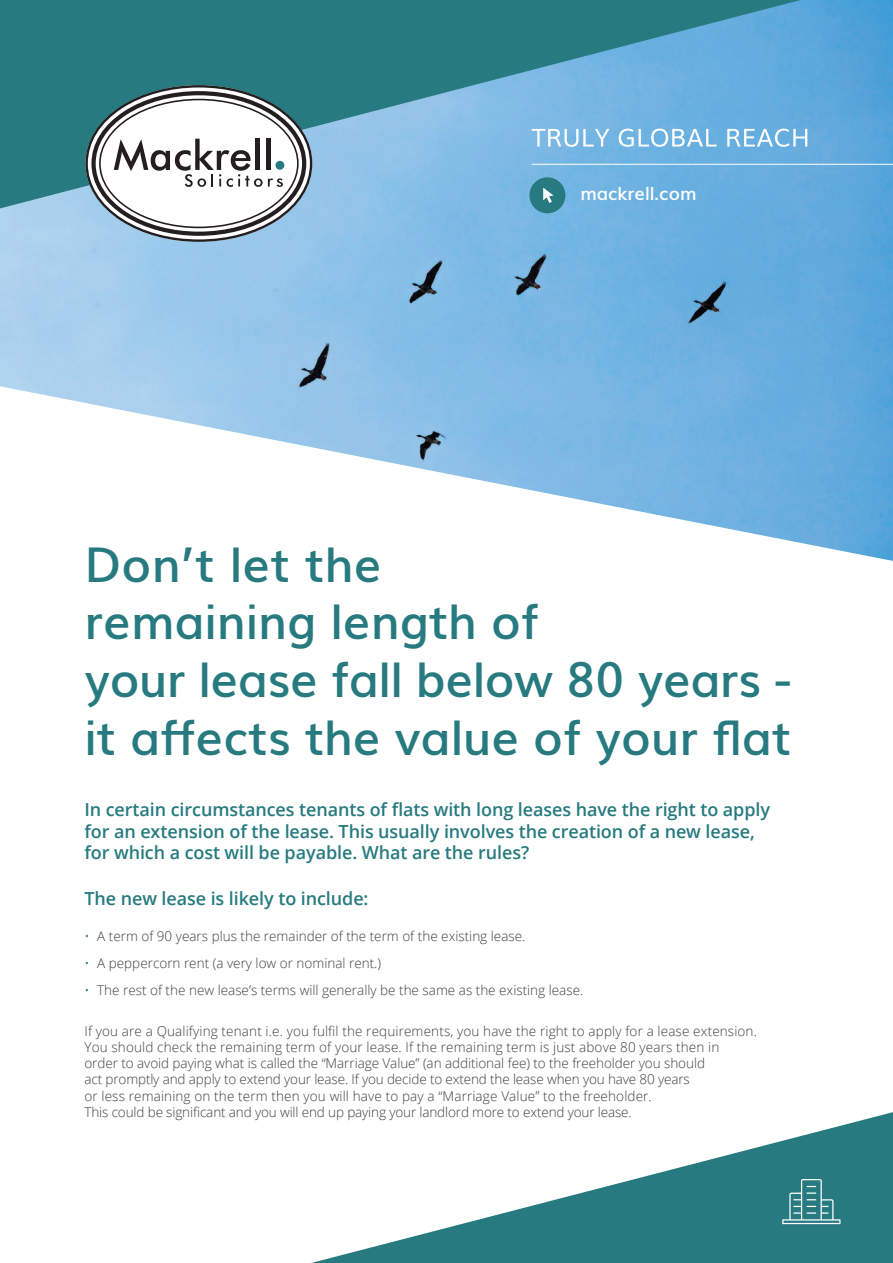
<style>
.page{position:relative;width:893px;height:1263px;background:#fff}
.page>*{position:absolute;margin:0;border:0;box-sizing:border-box;transform-origin:0 0}
.t1{font:600 48px/57.6px "Muli";color:#277a7f}
.t2{font:600 18.15px "Muli";color:#fff}
.t3{font:600 18px/21.6px "Open Sans";letter-spacing:-.005em;color:#277a7f}
.t4{font:300 13.5px/16.2px "Open Sans";color:#3e3e3f}
.s1{color:#277a7f}
</style>
<div class="page">
<svg style="left:311px;top:1112px;width:582px;height:151px"></svg>
<img style="left:0;top:0;width:893px;height:561px">
<svg style="left:0;top:0;width:801px;height:208px;background:#4e97b0"></svg>
<svg style="left:532px;top:129px;width:275px;height:18px"></svg>
<hr style="left:532px;top:164px;width:361px;height:1px;background:#fff">
<div style="left:529px;top:177px;width:36px;height:36px;background:#277a7f;border-radius:50%"></div>
<svg style="left:543px;top:188px;width:10px;height:15px"></svg>
<svg style="left:85px;top:85px;width:227px;height:157px"></svg>
<hr style="left:256px;top:139px;width:4px;height:31px;background:#231f20">
<hr style="left:267px;top:139px;width:4px;height:31px;background:#231f20">
<svg style="left:782px;top:1179px;width:58px;height:45px;background:#4c9195"></svg>
<p class="t2" style="left:580px;top:178px;width:118px">mackrell.com</p>
<p class="t1" style="left:84px;top:532px;width:708px">Don’t let the<br>remaining length of<br>your lease fall below 80 years - it affects the value of your flat</p>
<p class="t3" style="left:84px;top:798px;width:687px">In certain circumstances tenants of flats with long leases have the right to apply for an extension of the lease. This usually involves the creation of a new lease, for which a cost will be payable. What are the rules?</p>
<p class="t3" style="left:84px;top:887px;width:286px">The new lease is likely to include:</p>
<p class="t4" style="left:84px;top:928px;width:442px"><span class="s1">•</span> A term of 90 years plus the remainder of the term of the existing lease.</p>
<p class="t4" style="left:84px;top:955px;width:298px"><span class="s1">•</span> A peppercorn rent (a very low or nominal rent.)</p>
<p class="t4" style="left:84px;top:981px;width:500px"><span class="s1">•</span> The rest of the new lease’s terms will generally be the same as the existing lease.</p>
<p class="t4" style="left:84px;top:1022px;width:674px">If you are a Qualifying tenant i.e. you fulfil the requirements, you have the right to apply for a lease extension.<br>You should check the remaining term of your lease. If the remaining term is just above 80 years then in<br>order to avoid paying what is called the “Marriage Value” (an additional fee) to the freeholder you should<br>act promptly and apply to extend your lease. If you decide to extend the lease when you have 80 years<br>or less remaining on the term then you will have to pay a “Marriage Value” to the freeholder.<br>This could be significant and you will end up paying your landlord more to extend your lease.</p>
</div>
